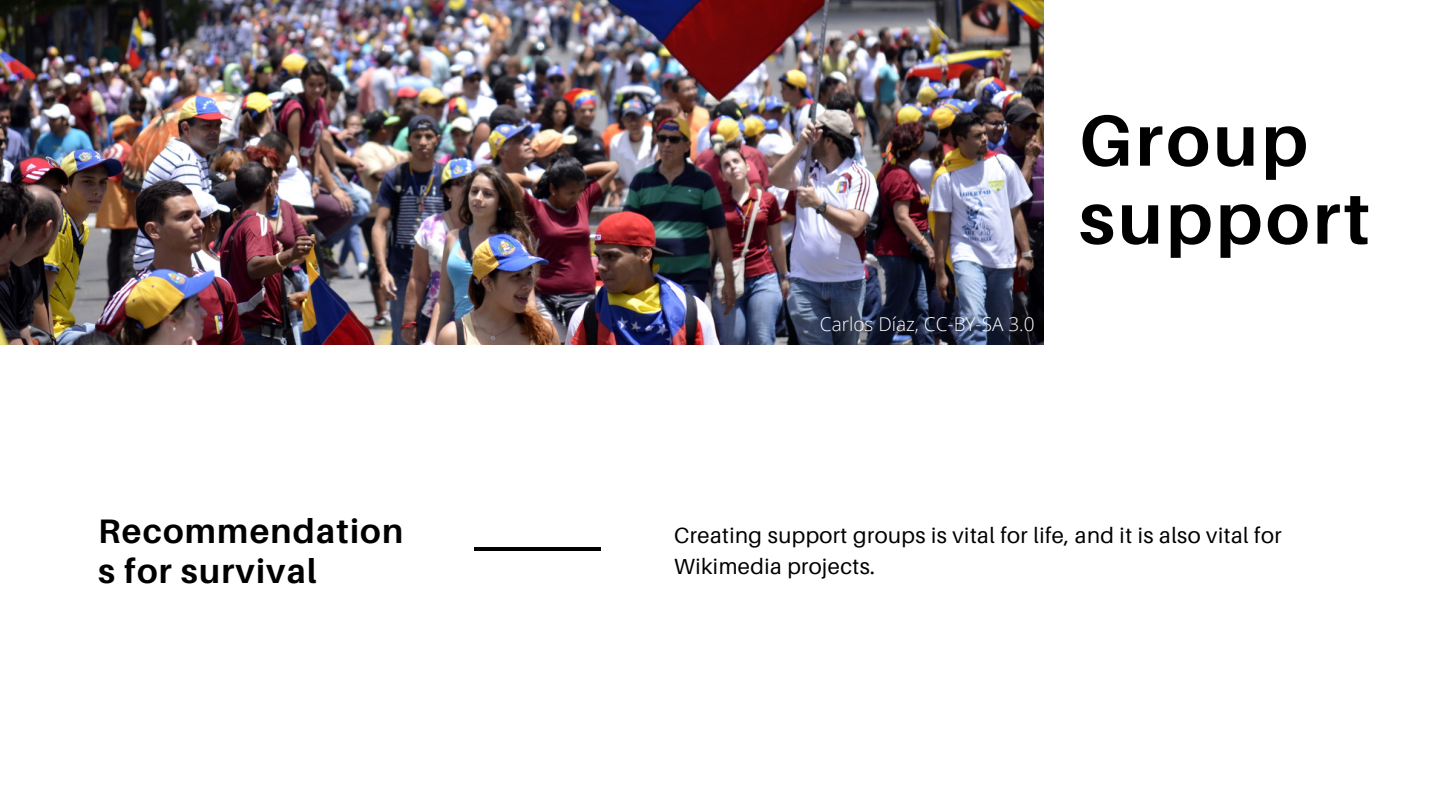
<style>
.page{position:relative;width:1440px;height:810px;background:#fff}
.page>*{position:absolute;margin:0;border:0;box-sizing:border-box;transform-origin:0 0}
.t1{font:700 72.2px/78px "Aileron";letter-spacing:.045em;color:#000}
.t2{font:700 34px/40.5px "Aileron";letter-spacing:.035em;color:#000}
.t3{font:22px/30.8px "Aileron";letter-spacing:.02em;color:#000}
.t4{font:300 19px "Open Sans";color:#fff}
</style>
<div class="page">
<img style="left:0;top:0;width:1044px;height:344px">
<hr style="left:475px;top:547px;width:126px;height:4px;background:#000">
<p class="t4" style="left:820px;top:311px;width:216px">Carlos Díaz, CC-BY-SA 3.0</p>
<h1 class="t1" style="left:1079px;top:100px;width:292px">Group support</h1>
<h2 class="t2" style="left:98px;top:510px;width:307px">Recommendation s for survival</h2>
<p class="t3" style="left:674px;top:519px;width:609px">Creating support groups is vital for life, and it is also vital for<br>Wikimedia projects.</p>
</div>
